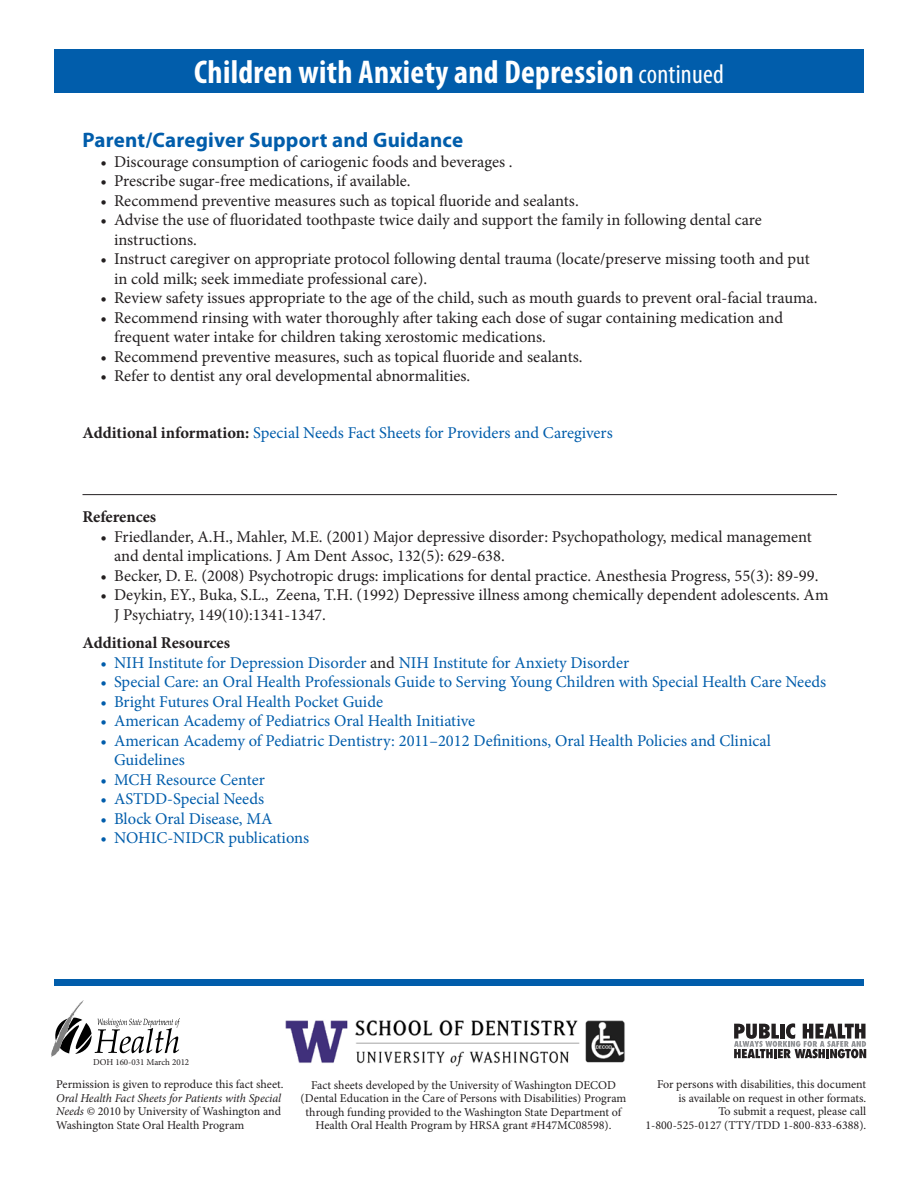
<style>
.page{position:relative;width:918px;height:1188px;background:#fff}
.page>*{position:absolute;margin:0;border:0;box-sizing:border-box;transform-origin:0 0}
.t1{font:700 condensed 33px "Myriad Pro";letter-spacing:.01em;color:#fff}
.subheadC{font:700 21px "Myriad Pro";letter-spacing:.01em;color:#015dab}
.bullet{font:16.5px/19.5px "Minion Pro";color:#231f20}
.bullet-2{font:16.5px/19.5px "Minion Pro";color:#015dab}
.body{font:16.5px "Minion Pro";color:#015dab}
.body_BOLD_ref-noline{font:700 16.5px "Minion Pro";color:#231f20}
.body_BOLD_ref{font:700 16.5px "Minion Pro";letter-spacing:-.005em;color:#231f20}
.footnote{font:12px/13.5px "Minion Pro";color:#231f20;text-align:right}
.t2{font:9px "Minion Pro";color:#231f20}
.s1{font-weight:400;font-size:27px}
.s2{font-weight:700;color:#231f20}
.s3{color:#231f20}
.s4{font-style:italic}
</style>
<div class="page">
<hr style="left:82px;top:494px;width:755px;height:1px;background:#231f20">
<div style="left:54px;top:50px;width:810px;height:43px;background:#015dab"></div>
<div style="left:54px;top:979px;width:810px;height:6px;background:#015dab"></div>
<svg style="left:51px;top:1000px;width:129px;height:57px"></svg>
<svg style="left:734px;top:1023px;width:132px;height:35px"></svg>
<img style="left:285px;top:1020px;width:340px;height:47px">
<p class="t1" style="left:194px;top:51px;width:531px">Children with Anxiety and Depression <span class="s1">continued</span></p>
<p class="subheadC" style="left:82px;top:126px;width:382px">Parent/Caregiver Support and Guidance</p>
<p class="bullet" style="left:100px;top:152px;width:414px">• Discourage consumption of cariogenic foods and beverages .</p>
<p class="bullet" style="left:100px;top:171px;width:312px">• Prescribe sugar-free medications, if available.</p>
<p class="bullet" style="left:100px;top:191px;width:480px">• Recommend preventive measures such as topical fluoride and sealants.</p>
<p class="bullet" style="left:114px;top:210px;width:649px;text-indent:-14px">• Advise the use of fluoridated toothpaste twice daily and support the family in following dental care instructions.</p>
<p class="bullet" style="left:114px;top:249px;width:697px;text-indent:-14px">• Instruct caregiver on appropriate protocol following dental trauma (locate/preserve missing tooth and put in cold milk; seek immediate professional care).</p>
<p class="bullet" style="left:100px;top:288px;width:719px">• Review safety issues appropriate to the age of the child, such as mouth guards to prevent oral-facial trauma.</p>
<p class="bullet" style="left:114px;top:308px;width:671px;text-indent:-14px">• Recommend rinsing with water thoroughly after taking each dose of sugar containing medication and frequent water intake for children taking xerostomic medications.</p>
<p class="bullet" style="left:100px;top:347px;width:484px">• Recommend preventive measures, such as topical fluoride and sealants.</p>
<p class="bullet" style="left:100px;top:366px;width:371px">• Refer to dentist any oral developmental abnormalities.</p>
<p class="body" style="left:82px;top:422px;width:532px"><span class="s2">Additional information:</span> Special Needs Fact Sheets for Providers and Caregivers</p>
<p class="body_BOLD_ref" style="left:82px;top:505px;width:75px">References</p>
<p class="bullet" style="left:114px;top:527px;width:699px;text-indent:-14px">• Friedlander, A.H., Mahler, M.E. (2001) Major depressive disorder: Psychopathology, medical management and dental implications. J Am Dent Assoc, 132(5): 629-638.</p>
<p class="bullet" style="left:100px;top:566px;width:719px">• Becker, D. E. (2008) Psychotropic drugs: implications for dental practice. Anesthesia Progress, 55(3): 89-99.</p>
<p class="bullet" style="left:114px;top:585px;width:716px;text-indent:-14px">• Deykin, EY., Buka, S.L., Zeena, T.H. (1992) Depressive illness among chemically dependent adolescents. Am<br>J Psychiatry, 149(10):1341-1347.</p>
<p class="body_BOLD_ref-noline" style="left:82px;top:631px;width:149px">Additional Resources</p>
<p class="bullet-2" style="left:100px;top:653px;width:530px">• NIH Institute for Depression Disorder <span class="s3">and</span> NIH Institute for Anxiety Disorder</p>
<p class="bullet-2" style="left:100px;top:672px;width:727px">• Special Care: an Oral Health Professionals Guide to Serving Young Children with Special Health Care Needs</p>
<p class="bullet-2" style="left:100px;top:692px;width:284px">• Bright Futures Oral Health Pocket Guide</p>
<p class="bullet-2" style="left:100px;top:711px;width:376px">• American Academy of Pediatrics Oral Health Initiative</p>
<p class="bullet-2" style="left:114px;top:731px;width:659px;text-indent:-14px">• American Academy of Pediatric Dentistry: 2011–2012 Definitions, Oral Health Policies and Clinical<br>Guidelines</p>
<p class="bullet-2" style="left:100px;top:770px;width:166px">• MCH Resource Center</p>
<p class="bullet-2" style="left:100px;top:789px;width:165px">• ASTDD-Special Needs</p>
<p class="bullet-2" style="left:100px;top:809px;width:174px">• Block Oral Disease, MA</p>
<p class="bullet-2" style="left:100px;top:828px;width:210px">• NOHIC-NIDCR publications</p>
<p class="t2" style="left:93px;top:1056px;width:98px">DOH 160-031 March 2012</p>
<p class="footnote" style="left:56px;top:1078px;width:229px;text-align:left">Permission is given to reproduce this fact sheet.<br><span class="s4">Oral Health Fact Sheets for Patients with Special Needs</span> © 2010 by University of Washington and Washington State Oral Health Program</p>
<p class="footnote" style="left:301px;top:1078px;width:327px;text-align:center">Fact sheets developed by the University of Washington DECOD (Dental Education in the Care of Persons with Disabilities) Program through funding provided to the Washington State Department of Health Oral Health Program by HRSA grant #H47MC08598).</p>
<p class="footnote" style="left:657px;top:1078px;width:211px">For persons with disabilities, this document is available on request in other formats.</p>
<p class="footnote" style="left:645px;top:1105px;width:222px">To submit a request, please call<br>1-800-525-0127 (TTY/TDD 1-800-833-6388).</p>
</div>
